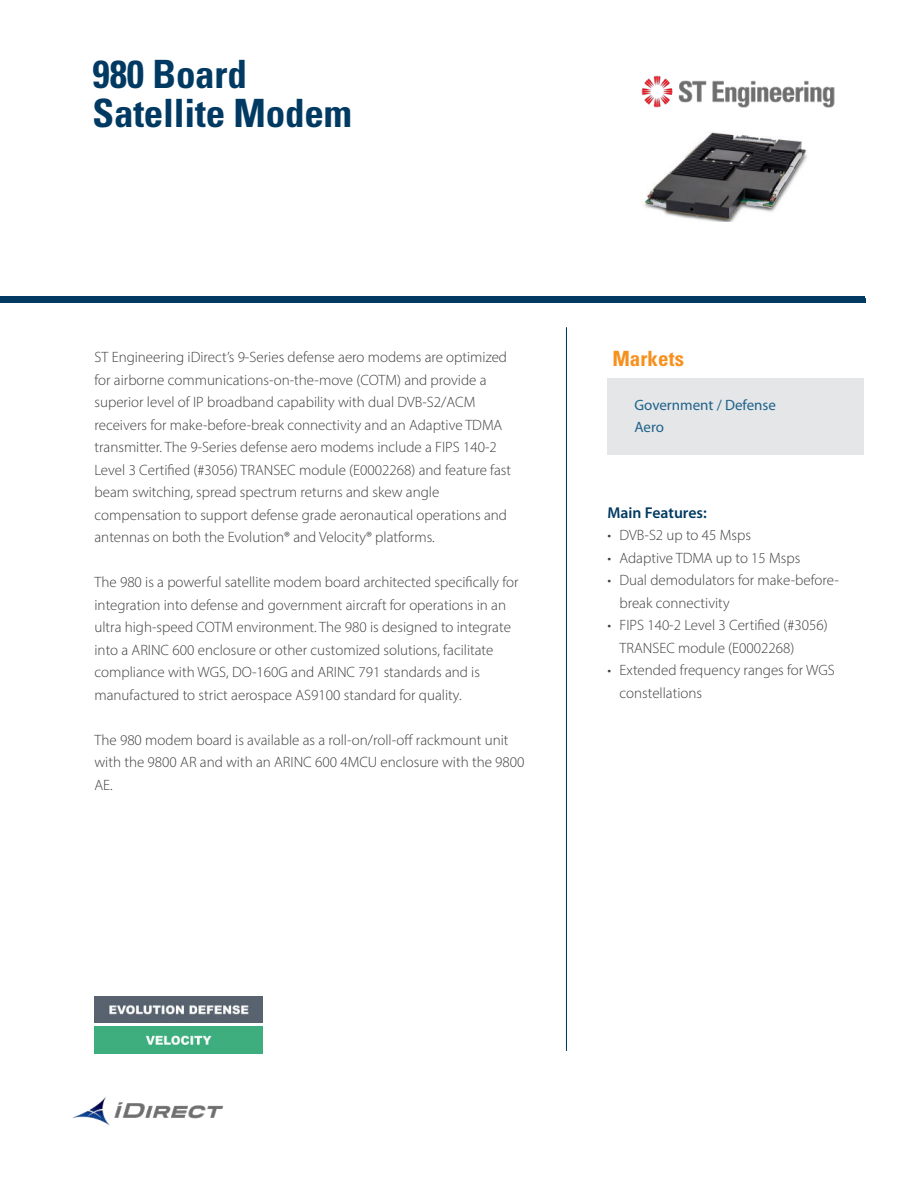
<style>
.page{position:relative;width:918px;height:1188px;background:#fff}
.page>*{position:absolute;margin:0;border:0;box-sizing:border-box;transform-origin:0 0}
.t1{font:700 condensed 39px/39px "Univers LT Std";letter-spacing:-.005em;color:#003a62}
.t2{font:700 condensed 21px "Univers LT Std";letter-spacing:.005em;color:#f6911e}
.t3{font:600 15.75px "Myriad Pro";color:#003a62}
.t4{font:300 15px/22.5px "Myriad Pro";color:#3e3e3f}
.t5{font:15px/22.5px "Myriad Pro";color:#1f628a}
</style>
<div class="page">
<hr style="left:0;top:298px;width:865px;height:4px;background:#003a62">
<img style="left:641px;top:75px;width:194px;height:33px">
<img style="left:72px;top:1096px;width:152px;height:30px">
<hr style="left:566px;top:327px;width:1px;height:724px;background:#003a62">
<div style="left:608px;top:378px;width:256px;height:77px;background:#e5e6e8"></div>
<div style="left:0;top:296px;width:864px;height:5px;background:#003a62"></div>
<img style="left:643px;top:132px;width:164px;height:89px">
<img style="left:94px;top:996px;width:169px;height:27px">
<img style="left:94px;top:1027px;width:169px;height:27px">
<h1 class="t1" style="left:93px;top:59px;width:261px">980 Board<br>Satellite Modem</h1>
<p class="t4" style="left:94px;top:347px;width:418px">ST Engineering iDirect’s 9-Series defense aero modems are optimized for airborne communications-on-the-move (COTM) and provide a superior level of IP broadband capability with dual DVB-S2/ACM receivers for make-before-break connectivity and an Adaptive TDMA transmitter. The 9-Series defense aero modems include a FIPS 140-2<br>Level 3 Certified (#3056) TRANSEC module (E0002268) and feature fast beam switching, spread spectrum returns and skew angle compensation to support defense grade aeronautical operations and antennas on both the Evolution® and Velocity® platforms.</p>
<p class="t4" style="left:94px;top:572px;width:426px">The 980 is a powerful satellite modem board architected specifically for integration into defense and government aircraft for operations in an ultra high-speed COTM environment. The 980 is designed to integrate into a ARINC 600 enclosure or other customized solutions, facilitate compliance with WGS, DO-160G and ARINC 791 standards and is manufactured to strict aerospace AS9100 standard for quality.</p>
<p class="t4" style="left:94px;top:730px;width:432px">The 980 modem board is available as a roll-on/roll-off rackmount unit with the 9800 AR and with an ARINC 600 4MCU enclosure with the 9800<br>AE.</p>
<h2 class="t2" style="left:612px;top:351px;width:73px">Markets</h2>
<p class="t5" style="left:634px;top:393px;width:143px">Government / Defense<br>Aero</p>
<p class="t3" style="left:608px;top:506px;width:101px">Main Features:</p>
<p class="t4" style="left:608px;top:525px;width:145px">• DVB-S2 up to 45 Msps</p>
<p class="t4" style="left:608px;top:548px;width:194px">• Adaptive TDMA up to 15 Msps</p>
<p class="t4" style="left:620px;top:570px;width:221px;text-indent:-12px">• Dual demodulators for make-before&shy;break connectivity</p>
<p class="t4" style="left:620px;top:615px;width:210px;text-indent:-12px">• FIPS 140-2 Level 3 Certified (#3056)<br>TRANSEC module (E0002268)</p>
<p class="t4" style="left:620px;top:660px;width:217px;text-indent:-12px">• Extended frequency ranges for WGS constellations</p>
</div>
